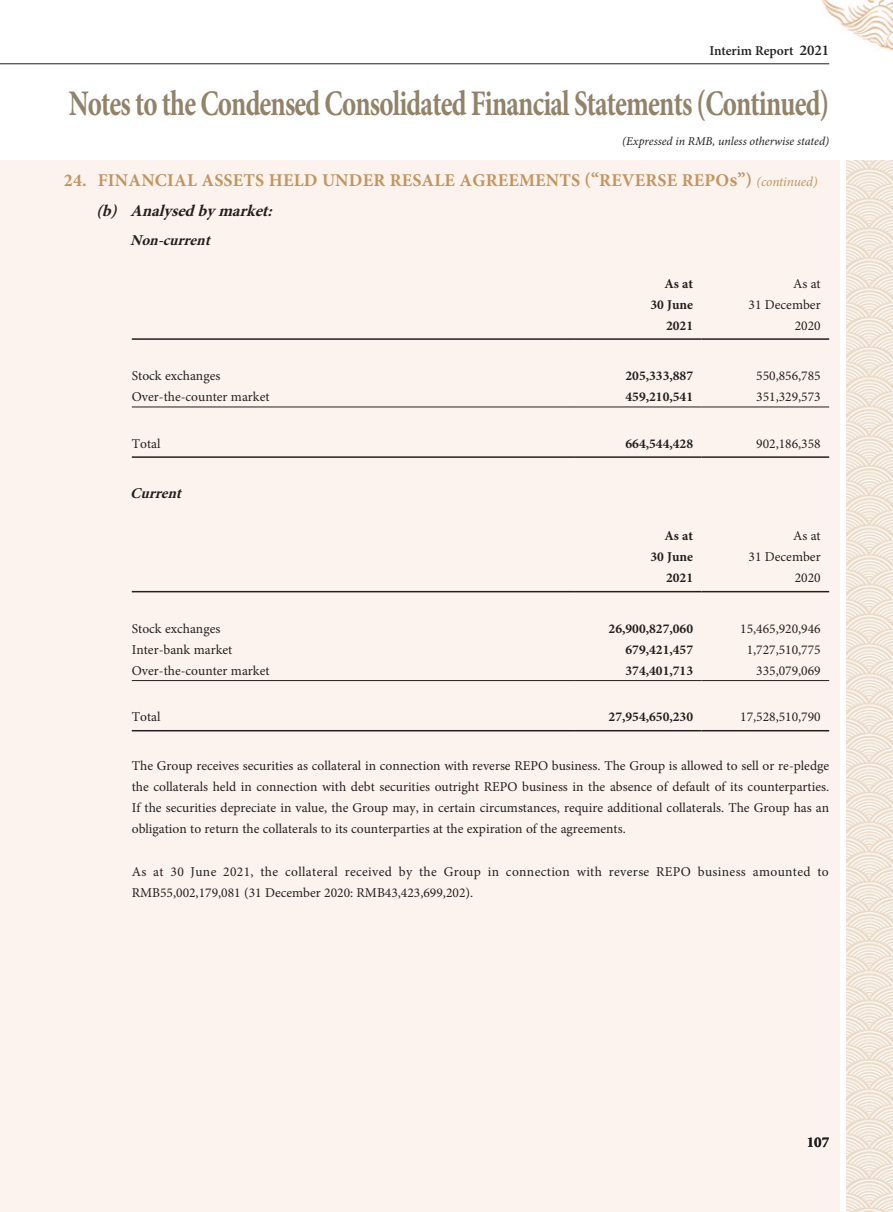
<style>
.page{position:relative;width:893px;height:1212px;background:#fff}
.page>*{position:absolute;margin:0;border:0;box-sizing:border-box;transform-origin:0 0}
.t1{font:700 36px "Minion Pro";letter-spacing:-.03em;color:#918268;scale:.75 1}
.t2{font:700 18px "Minion Pro";letter-spacing:.01em;color:#c3945d}
.t3{font:italic 700 16.5px "Minion Pro";color:#231f20}
.t4{font:italic 700 15px "Minion Pro";color:#231f20}
.t5{font:700 15px "Minion Pro";color:#231f20}
.t6{font:13.5px/21px "Minion Pro";color:#231f20;text-align:right}
.t7{font:13.5px/21px "Minion Pro";letter-spacing:.025em;color:#231f20}
.t8{font:700 13.5px/21px "Minion Pro";color:#231f20;text-align:right}
.t9{font:600 13.5px "Minion Pro";letter-spacing:-.005em;color:#231f20}
.t10{font:italic 12px "Minion Pro";color:#231f20}
.s1{font-size:15px}
.s2{font-weight:400;font-style:italic;font-size:13.5px}
</style>
<div class="page">
<div style="left:0;top:160px;width:840px;height:1052px;background:#fcf3ee"></div>
<img style="left:846px;top:160px;width:47px;height:1052px">
<hr style="left:0;top:64px;width:829px;height:1px;background:#231f20">
<img style="left:821px;top:0;width:72px;height:51px">
<hr style="left:132px;top:338px;width:442px;height:2px;background:#231f20">
<hr style="left:574px;top:338px;width:128px;height:2px;background:#231f20">
<hr style="left:702px;top:338px;width:127px;height:2px;background:#231f20">
<hr style="left:132px;top:407px;width:442px;height:1px;background:#231f20">
<hr style="left:574px;top:407px;width:128px;height:1px;background:#231f20">
<hr style="left:702px;top:407px;width:127px;height:1px;background:#231f20">
<hr style="left:132px;top:456px;width:442px;height:2px;background:#231f20">
<hr style="left:574px;top:456px;width:128px;height:2px;background:#231f20">
<hr style="left:702px;top:456px;width:127px;height:2px;background:#231f20">
<hr style="left:132px;top:591px;width:442px;height:1px;background:#231f20">
<hr style="left:574px;top:591px;width:128px;height:1px;background:#231f20">
<hr style="left:702px;top:591px;width:127px;height:1px;background:#231f20">
<hr style="left:132px;top:680px;width:442px;height:1px;background:#231f20">
<hr style="left:574px;top:680px;width:128px;height:1px;background:#231f20">
<hr style="left:702px;top:680px;width:127px;height:1px;background:#231f20">
<hr style="left:132px;top:730px;width:442px;height:1px;background:#231f20">
<hr style="left:574px;top:730px;width:128px;height:1px;background:#231f20">
<hr style="left:702px;top:730px;width:127px;height:1px;background:#231f20">
<p class="t9" style="left:709px;top:41px;width:121px">Interim Report <span class="s1">2021</span></p>
<h1 class="t1" style="left:69px;top:78px;width:1015px">Notes to the Condensed Consolidated Financial Statements (Continued)</h1>
<p class="t10" style="left:622px;top:133px;width:208px">(Expressed in RMB, unless otherwise stated)</p>
<h2 class="t2" style="left:64px;top:168px;width:755px">24. FINANCIAL ASSETS HELD UNDER RESALE AGREEMENTS (“REVERSE REPOS”) <span class="s2">(continued)</span></h2>
<p class="t3" style="left:96px;top:199px;width:183px">(b) Analysedbymarket:</p>
<p class="t4" style="left:130px;top:230px;width:87px">Non-current</p>
<p class="t8" style="left:650px;top:273px;width:44px">As at<br>30 June<br>2021</p>
<p class="t6" style="left:749px;top:273px;width:74px">As at<br>31 December<br>2020</p>
<p class="t6" style="left:132px;top:365px;width:90px">Stock exchanges</p>
<p class="t8" style="left:625px;top:365px;width:69px">205,333,887</p>
<p class="t6" style="left:756px;top:365px;width:66px">550,856,785</p>
<p class="t6" style="left:132px;top:386px;width:139px">Over-the-counter market</p>
<p class="t8" style="left:625px;top:386px;width:69px">459,210,541</p>
<p class="t6" style="left:756px;top:386px;width:66px">351,329,573</p>
<p class="t6" style="left:132px;top:433px;width:30px">Total</p>
<p class="t8" style="left:625px;top:433px;width:69px">664,544,428</p>
<p class="t6" style="left:756px;top:433px;width:66px">902,186,358</p>
<p class="t4" style="left:130px;top:483px;width:58px">Current</p>
<p class="t8" style="left:650px;top:525px;width:44px">As at<br>30 June<br>2021</p>
<p class="t6" style="left:749px;top:525px;width:74px">As at<br>31 December<br>2020</p>
<p class="t6" style="left:132px;top:618px;width:90px">Stock exchanges</p>
<p class="t8" style="left:609px;top:618px;width:86px">26,900,827,060</p>
<p class="t6" style="left:740px;top:618px;width:82px">15,465,920,946</p>
<p class="t6" style="left:132px;top:639px;width:102px">Inter-bank market</p>
<p class="t8" style="left:625px;top:639px;width:69px">679,421,457</p>
<p class="t6" style="left:747px;top:639px;width:76px">1,727,510,775</p>
<p class="t6" style="left:132px;top:660px;width:139px">Over-the-counter market</p>
<p class="t8" style="left:625px;top:660px;width:69px">374,401,713</p>
<p class="t6" style="left:756px;top:660px;width:66px">335,079,069</p>
<p class="t6" style="left:132px;top:706px;width:30px">Total</p>
<p class="t8" style="left:609px;top:706px;width:86px">27,954,650,230</p>
<p class="t6" style="left:740px;top:706px;width:82px">17,528,510,790</p>
<p class="t6" style="left:132px;top:755px;width:699px;text-align:justify">The Group receives securities as collateral in connection with reverse REPO business. The Group is allowed to sell or re-pledge the collaterals held in connection with debt securities outright REPO business in the absence of default of its counterparties.<br>If the securities depreciate in value, the Group may, in certain circumstances, require additional collaterals. The Group has an obligation to return the collaterals to its counterparties at the expiration of the agreements.</p>
<p class="t7" style="left:132px;top:861px;width:698px">As at 30 June 2021, the collateral received by the Group in connection with reverse REPO business amounted to<br>RMB55,002,179,081 (31 December 2020: RMB43,423,699,202).</p>
<p class="t5" style="left:807px;top:1131px;width:24px">107</p>
</div>
